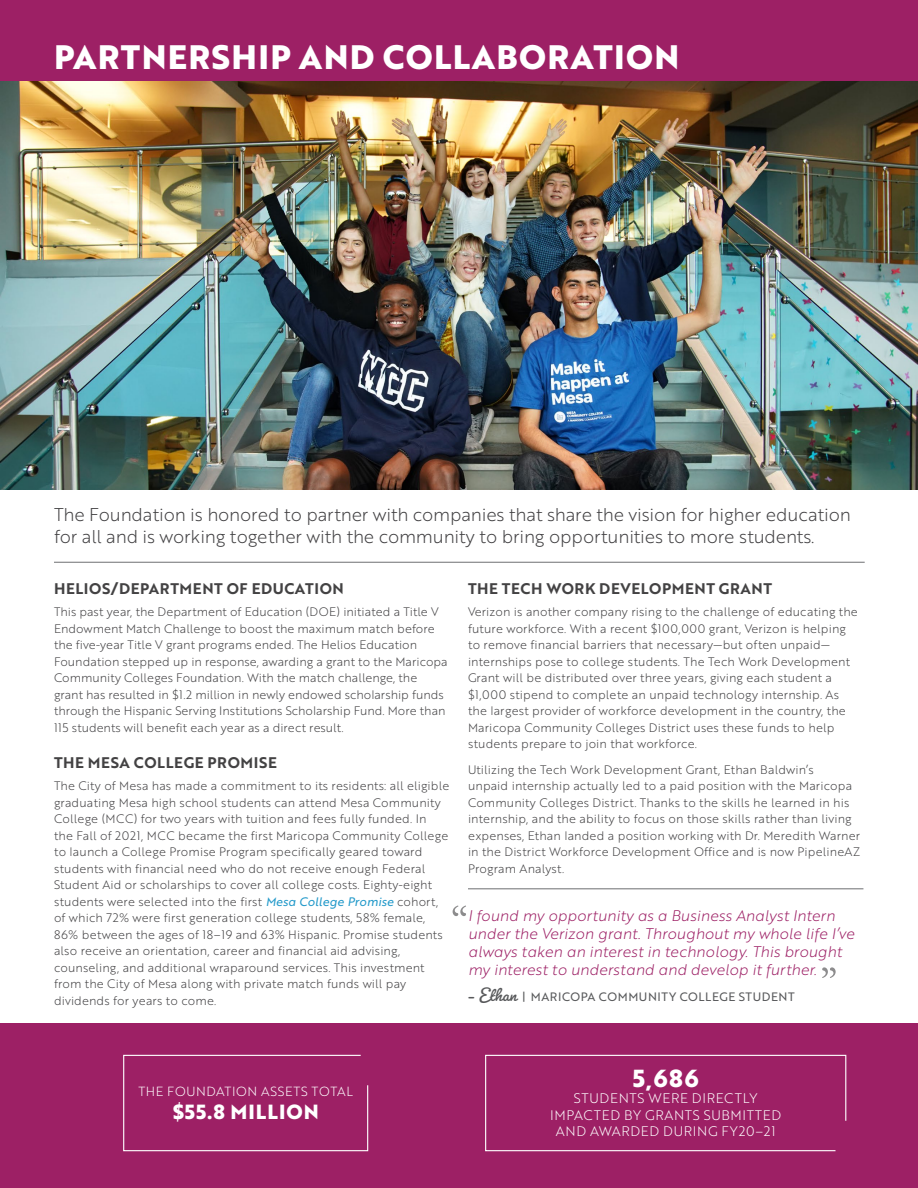
<style>
.page{position:relative;width:918px;height:1188px;background:#fff}
.page>*{position:absolute;margin:0;border:0;box-sizing:border-box;transform-origin:0 0}
.t1{font:700 33px "Brother 1816 Extra";letter-spacing:.04em;color:#fff}
.t2{font:700 24px "Brother 1816 Extra";color:#fff}
.t3{font:700 19.95px "Brother 1816 Extra";letter-spacing:.05em;color:#fff}
.t4{font:18px/21.6px "Brother 1816 Light";letter-spacing:-.01em;color:#414042}
.t5{font:15px/18px "Brother 1816 Light Italic";color:#9d2065}
.t6{font:15px "Brother 1816 Bold";letter-spacing:.04em;color:#434243}
.t7{font:13.5px/16.5px "Brother 1816 Light";letter-spacing:.05em;color:#fff;text-align:center}
.t8{font:12.9px "Brother 1816 Light";letter-spacing:.05em;color:#fff}
.t9{font:12px/16.5px "Brother 1816 Light";letter-spacing:.01em;color:#414042}
.t10{font:11.85px "Brother 1816 Regular";letter-spacing:.05em;color:#58595b}
.s1{font-family:"Brother 1816 Regular Italic";color:#249aca}
.s2{font-family:"Pacifico";font-size:19.5px}
</style>
<div class="page">
<img style="left:0;top:80px;width:918px;height:410px">
<div style="left:0;top:0;width:918px;height:80px;background:#9d2065"></div>
<hr style="left:54px;top:562px;width:811px;height:1px;background:#6d6e71">
<hr style="left:468px;top:889px;width:395px;height:1px;background:#6d6e71">
<div style="left:0;top:1024px;width:918px;height:164px;background:#9d2065"></div>
<svg style="left:123px;top:1054px;width:246px;height:98px"></svg>
<svg style="left:485px;top:1054px;width:362px;height:98px"></svg>
<svg style="left:453px;top:906px;width:13px;height:10px"></svg>
<svg style="left:822px;top:967px;width:14px;height:11px"></svg>
<h1 class="t1" style="left:54px;top:32px;width:627px">PARTNERSHIP AND COLLABORATION</h1>
<h3 class="t4" style="left:54px;top:503px;width:799px">The Foundation is honored to partner with companies that share the vision for higher education for all and is working together with the community to bring opportunities to more students.</h3>
<p class="t6" style="left:54px;top:577px;width:291px">HELIOS/DEPARTMENT OF EDUCATION</p>
<p class="t9" style="left:54px;top:603px;width:395px">This past year, the Department of Education (DOE) initiated a Title V Endowment Match Challenge to boost the maximum match before the five-year Title V grant programs ended. The Helios Education Foundation stepped up in response, awarding a grant to the Maricopa Community Colleges Foundation. With the match challenge, the grant has resulted in $1.2 million in newly endowed scholarship funds through the Hispanic Serving Institutions Scholarship Fund. More than 115 students will benefit each year as a direct result.</p>
<p class="t6" style="left:54px;top:751px;width:224px">THE MESA COLLEGE PROMISE</p>
<p class="t9" style="left:54px;top:777px;width:397px">The City of Mesa has made a commitment to its residents: all eligible graduating Mesa high school students can attend Mesa Community College (MCC) for two years with tuition and fees fully funded. In<br>the Fall of 2021, MCC became the first Maricopa Community College to launch a College Promise Program specifically geared toward students with financial need who do not receive enough Federal Student Aid or scholarships to cover all college costs. Eighty-eight students were selected into the first <span class="s1">Mesa College Promise</span> cohort, of which 72% were first generation college students, 58% female, 86% between the ages of 18–19 and 63% Hispanic. Promise students also receive an orientation, career and financial aid advising, counseling, and additional wraparound services. This investment from the City of Mesa along with private match funds will pay dividends for years to come.</p>
<p class="t6" style="left:468px;top:577px;width:306px">THE TECH WORK DEVELOPMENT GRANT</p>
<p class="t9" style="left:468px;top:603px;width:391px">Verizon is another company rising to the challenge of educating the future workforce. With a recent $100,000 grant, Verizon is helping to remove financial barriers that necessary—but often unpaid— internships pose to college students. The Tech Work Development Grant will be distributed over three years, giving each student a $1,000 stipend to complete an unpaid technology internship. As the largest provider of workforce development in the country, the Maricopa Community Colleges District uses these funds to help students prepare to join that workforce.</p>
<p class="t9" style="left:468px;top:761px;width:394px">Utilizing the Tech Work Development Grant, Ethan Baldwin’s<br>unpaid internship actually led to a paid position with the Maricopa Community Colleges District. Thanks to the skills he learned in his internship, and the ability to focus on those skills rather than living expenses, Ethan landed a position working with Dr. Meredith Warner in the District Workforce Development Office and is now PipelineAZ Program Analyst.</p>
<p class="t5" style="left:468px;top:906px;width:388px">I found my opportunity as a Business Analyst Intern under the Verizon grant. Throughout my whole life I’ve always taken an interest in technology. This brought my interest to understand and develop it further.</p>
<p class="t10" style="left:468px;top:988px;width:328px"><span class="s2">– Ethan</span> | MARICOPA COMMUNITY COLLEGE STUDENT</p>
<p class="t8" style="left:138px;top:1082px;width:216px">THE FOUNDATION ASSETS TOTAL</p>
<h3 class="t3" style="left:173px;top:1097px;width:148px">$55.8 MILLION</h3>
<h2 class="t2" style="left:633px;top:1060px;width:67px">5,686</h2>
<p class="t7" style="left:550px;top:1090px;width:233px">STUDENTS WERE DIRECTLY<br>IMPACTED BY GRANTS SUBMITTED<br>AND AWARDED DURING FY20–21</p>
</div>
